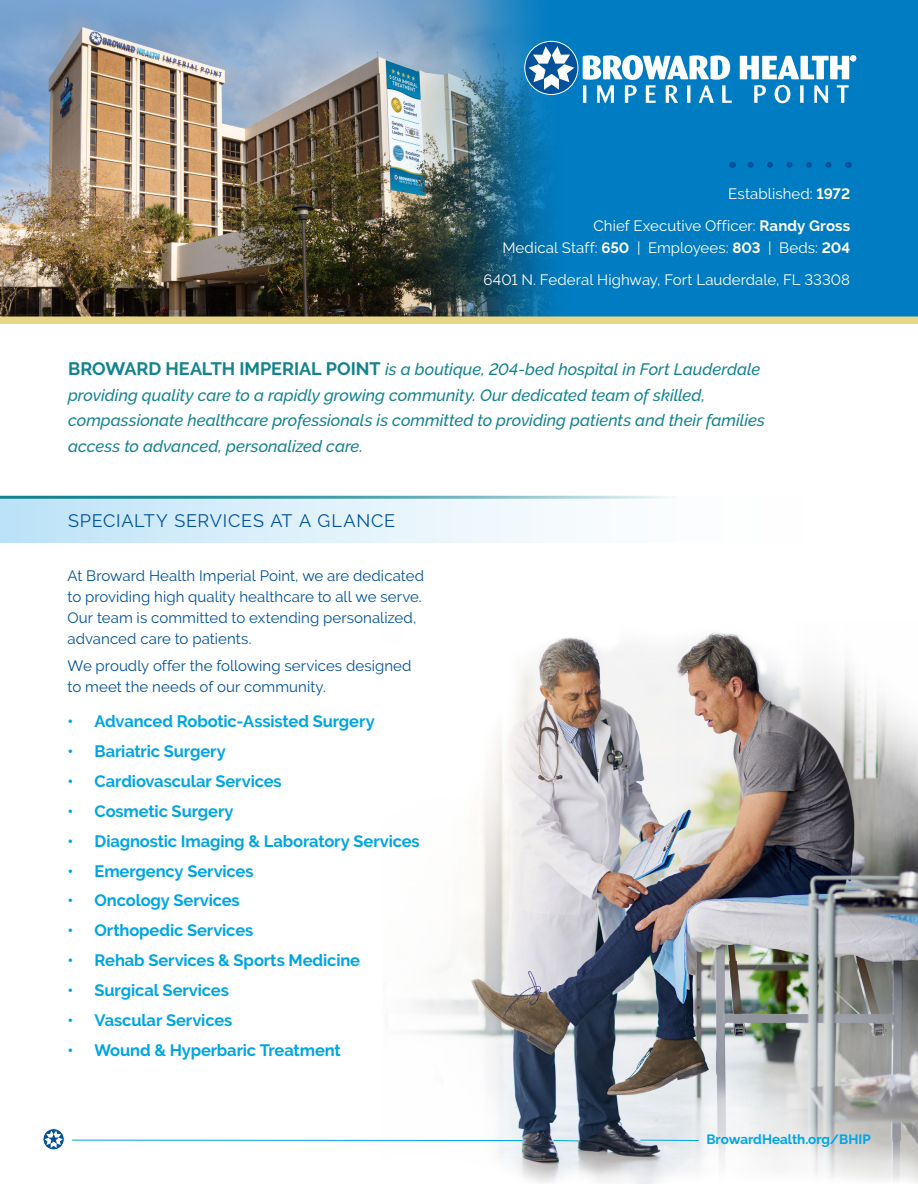
<style>
.page{position:relative;width:918px;height:1188px;background:#fff}
.page>*{position:absolute;margin:0;border:0;box-sizing:border-box;transform-origin:0 0}
.t1{font:18px "Raleway";letter-spacing:.045em;color:#01529a}
.t2{font:700 16.5px "Raleway";letter-spacing:-.005em;color:#00a5e3}
.t3{font:italic 500 16.5px/25.5px "Raleway";color:#138390}
.t4{font:15px/21px "Raleway";letter-spacing:.005em;color:#01529a}
.t5{font:15px/31.5px "Raleway";letter-spacing:.005em;color:#fff;text-align:right}
.t6{font:700 13.5px "Raleway";color:#00a5e3}
.s1{font-weight:700}
.s2{font-weight:700;font-style:normal;font-size:18px}
</style>
<div class="page">
<img style="left:548px;top:637px;width:370px;height:547px">
<img style="left:653px;top:933px;width:265px;height:251px">
<svg style="left:30px;top:495px;width:518px;height:688px"></svg>
<div style="left:0;top:0;width:918px;height:318px;background:#007cc2"></div>
<img style="left:0;top:0;width:567px;height:316px">
<svg style="left:525px;top:41px;width:53px;height:54px"></svg>
<svg style="left:529px;top:46px;width:45px;height:44px;background:#6d9dc6"></svg>
<div style="left:524px;top:41px;width:54px;height:54px;border:1px solid #fff;border-radius:50%"></div>
<svg style="left:740px;top:55px;width:116px;height:24px"></svg>
<svg style="left:583px;top:55px;width:149px;height:48px"></svg>
<svg style="left:754px;top:85px;width:12px;height:18px"></svg>
<svg style="left:775px;top:85px;width:15px;height:18px"></svg>
<svg style="left:800px;top:85px;width:4px;height:18px"></svg>
<svg style="left:814px;top:85px;width:14px;height:18px"></svg>
<svg style="left:837px;top:85px;width:12px;height:18px"></svg>
<div style="left:0;top:316px;width:918px;height:8px;background:#e7d786"></div>
<svg style="left:747px;top:162px;width:82px;height:6px"></svg>
<img style="left:702px;top:632px;width:216px;height:246px">
<div style="left:0;top:496px;width:918px;height:47px;background:linear-gradient(to right,#c4e6f8,#fff)"></div>
<hr style="left:0;top:496px;width:677px;height:3px;background:#138390">
<hr style="left:640px;top:1140px;width:59px;height:1px;background:#00a5e3">
<svg style="left:554px;top:1140px;width:24px;height:1px"></svg>
<svg style="left:221px;top:994px;width:311px;height:189px"></svg>
<hr style="left:72px;top:1140px;width:451px;height:1px;background:#00a5e3">
<svg style="left:43px;top:1129px;width:21px;height:21px"></svg>
<svg style="left:44px;top:1131px;width:19px;height:17px"></svg>
<div style="left:43px;top:1128px;width:21px;height:22px;border:1px solid #fff;border-radius:50%"></div>
<p class="t5" style="left:594px;top:178px;width:258px">Established: <span class="s1">1972<br></span>Chief Executive Officer: <span class="s1">Randy Gross</span></p>
<p class="t5" style="left:484px;top:232px;width:368px">Medical Staff: <span class="s1">650</span> | Employees: <span class="s1">803</span> | Beds: <span class="s1">204<br></span>6401 N. Federal Highway, Fort Lauderdale, FL 33308</p>
<p class="t3" style="left:68px;top:357px;width:699px"><span class="s2">BROWARD HEALTH IMPERIAL POINT</span> is a boutique, 204-bed hospital in Fort Lauderdale providing quality care to a rapidly growing community. Our dedicated team of skilled, compassionate healthcare professionals is committed to providing patients and their families access to advanced, personalized care.</p>
<p class="t1" style="left:68px;top:511px;width:329px">SPECIALTY SERVICES AT A GLANCE</p>
<p class="t4" style="left:68px;top:565px;width:358px">At Broward Health Imperial Point, we are dedicated to providing high quality healthcare to all we serve.<br>Our team is committed to extending personalized, advanced care to patients.</p>
<p class="t4" style="left:68px;top:656px;width:346px">We proudly offer the following services designed to meet the needs of our community.</p>
<p class="t2" style="left:68px;top:712px;width:309px">• Advanced Robotic-Assisted Surgery</p>
<p class="t2" style="left:68px;top:742px;width:160px">• Bariatric Surgery</p>
<p class="t2" style="left:68px;top:772px;width:216px">• Cardiovascular Services</p>
<p class="t2" style="left:68px;top:802px;width:168px">• Cosmetic Surgery</p>
<p class="t2" style="left:68px;top:831px;width:354px">• Diagnostic Imaging &amp; Laboratory Services</p>
<p class="t2" style="left:68px;top:861px;width:188px">• Emergency Services</p>
<p class="t2" style="left:68px;top:891px;width:174px">• Oncology Services</p>
<p class="t2" style="left:68px;top:921px;width:187px">• Orthopedic Services</p>
<p class="t2" style="left:68px;top:951px;width:294px">• Rehab Services &amp; Sports Medicine</p>
<p class="t2" style="left:68px;top:981px;width:163px">• Surgical Services</p>
<p class="t2" style="left:68px;top:1011px;width:166px">• Vascular Services</p>
<p class="t2" style="left:68px;top:1041px;width:275px">• Wound &amp; Hyperbaric Treatment</p>
<p class="t6" style="left:706px;top:1131px;width:166px">BrowardHealth.org/BHIP</p>
</div>
